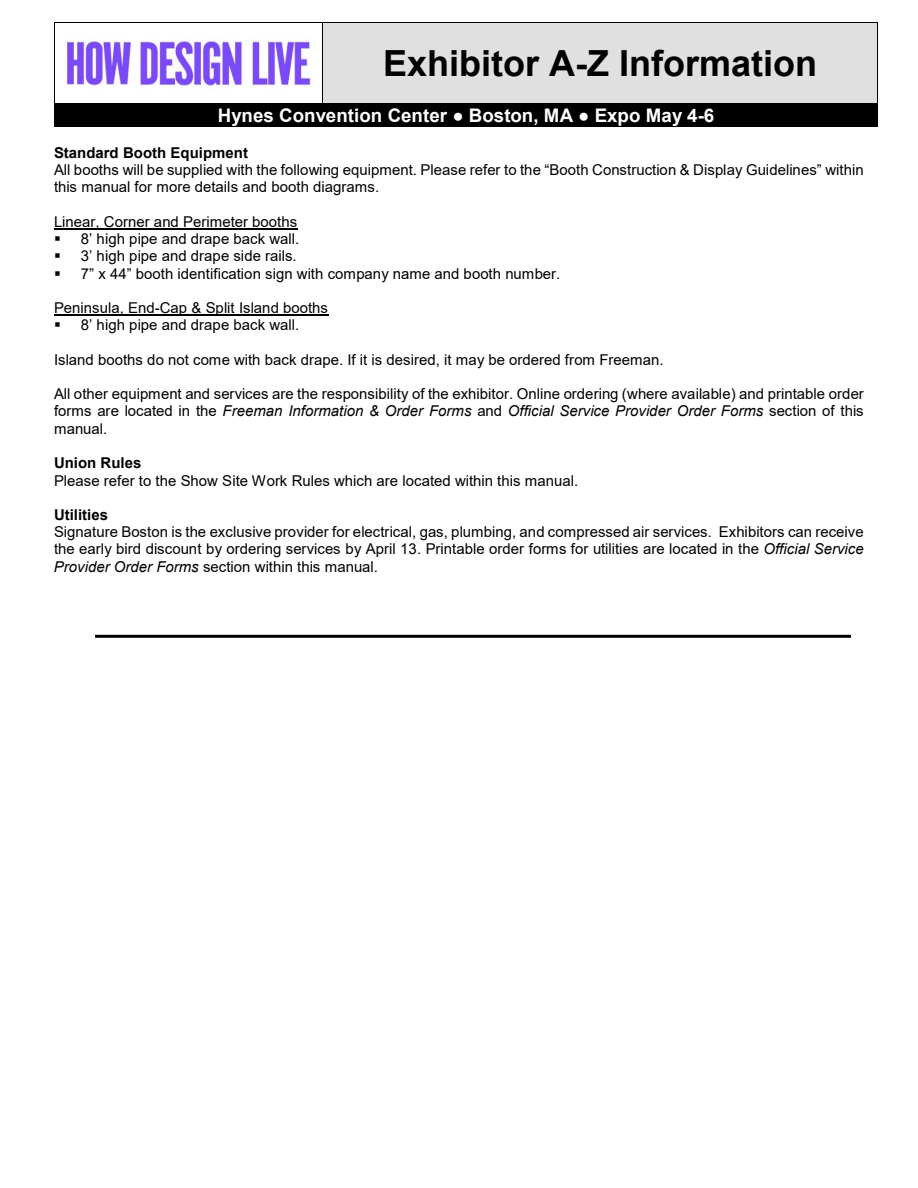
<style>
.page{position:relative;width:918px;height:1188px;background:#fff}
.page>*{position:absolute;margin:0;border:0;box-sizing:border-box;transform-origin:0 0}
.t1{font:700 36px "Arial";color:#000}
.t2{font:700 18.75px "Arial";letter-spacing:.005em;color:#fff}
.t3{font:15px/17.2px "Arial";color:#000;text-align:justify}
.t4{font:700 15px "Arial";color:#000}
.s1{font-style:italic}
</style>
<div class="page">
<hr style="left:54px;top:228px;width:243px;height:2px;background:#000">
<hr style="left:54px;top:315px;width:274px;height:1px;background:#000">
<div style="left:323px;top:23px;width:555px;height:81px;background:#e0e0e0"></div>
<hr style="left:55px;top:22px;width:267px;height:1px;background:#000">
<hr style="left:323px;top:22px;width:555px;height:1px;background:#000">
<hr style="left:54px;top:23px;width:1px;height:81px;background:#000">
<hr style="left:322px;top:23px;width:1px;height:81px;background:#000">
<hr style="left:878px;top:23px;width:1px;height:81px;background:#000">
<div style="left:62px;top:104px;width:808px;height:22px;background:#000"></div>
<hr style="left:55px;top:104px;width:267px;height:1px;background:#000">
<hr style="left:323px;top:104px;width:555px;height:1px;background:#000">
<svg style="left:54px;top:104px;width:1px;height:23px"></svg>
<hr style="left:55px;top:126px;width:823px;height:1px;background:#000">
<img style="left:66px;top:41px;width:245px;height:45px">
<hr style="left:95px;top:635px;width:756px;height:3px;background:#000">
<p class="t1" style="left:383px;top:38px;width:436px">Exhibitor A-Z Information</p>
<p class="t2" style="left:218px;top:102px;width:498px">Hynes Convention Center ● Boston, MA ● Expo May 4-6</p>
<p class="t4" style="left:54px;top:142px;width:196px">Standard Booth Equipment</p>
<p class="t3" style="left:54px;top:161px;width:811px">All booths will be supplied with the following equipment. Please refer to the “Booth Construction &amp; Display Guidelines” within this manual for more details and booth diagrams.</p>
<p class="t3" style="left:54px;top:213px;width:245px">Linear, Corner and Perimeter booths</p>
<p class="t3" style="left:54px;top:230px;width:247px">▪ 8’ high pipe and drape back wall.</p>
<p class="t3" style="left:54px;top:247px;width:244px">▪ 3’ high pipe and drape side rails.</p>
<p class="t3" style="left:54px;top:265px;width:508px">▪ 7” x 44” booth identification sign with company name and booth number.</p>
<p class="t3" style="left:54px;top:299px;width:276px">Peninsula, End-Cap &amp; Split Island booths</p>
<p class="t3" style="left:54px;top:316px;width:247px">▪ 8’ high pipe and drape back wall.</p>
<p class="t3" style="left:54px;top:351px;width:611px">Island booths do not come with back drape. If it is desired, it may be ordered from Freeman.</p>
<p class="t3" style="left:54px;top:385px;width:811px">All other equipment and services are the responsibility of the exhibitor. Online ordering (where available) and printable order forms are located in the <span class="s1">Freeman Information &amp; Order Forms</span> and <span class="s1">Official Service Provider Order Forms</span> section of this manual.</p>
<p class="t4" style="left:54px;top:452px;width:89px">Union Rules</p>
<p class="t3" style="left:54px;top:472px;width:526px">Please refer to the Show Site Work Rules which are located within this manual.</p>
<h2 class="t4" style="left:54px;top:504px;width:56px">Utilities</h2>
<p class="t3" style="left:54px;top:523px;width:811px">Signature Boston is the exclusive provider for electrical, gas, plumbing, and compressed air services. Exhibitors can receive the early bird discount by ordering services by April 13. Printable order forms for utilities are located in the <span class="s1">Official Service Provider Order Forms</span> section within this manual.</p>
</div>
